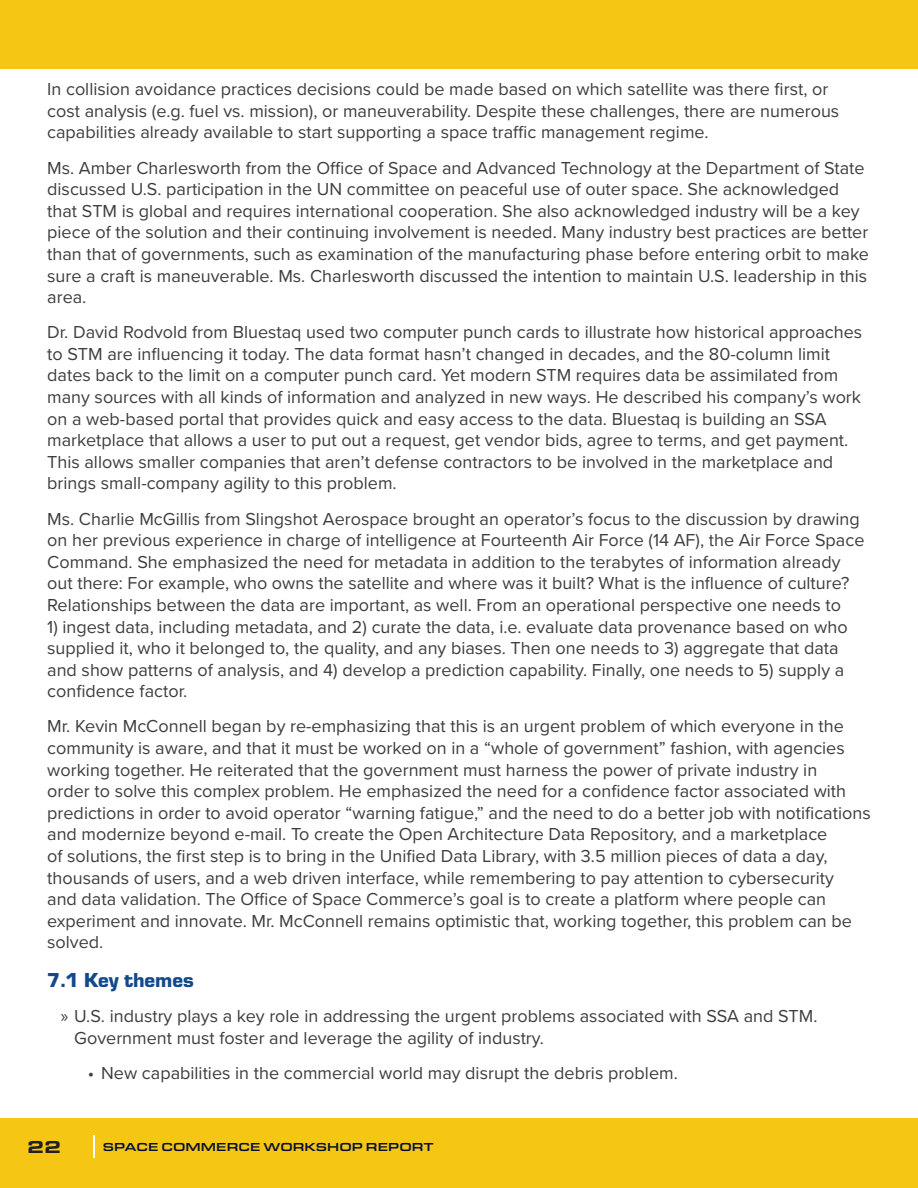
<style>
.page{position:relative;width:918px;height:1188px;background:#fff}
.page>*{position:absolute;margin:0;border:0;box-sizing:border-box;transform-origin:0 0}
.t1{font:900 21px "Eurostile";color:#12498b}
.t2{font:18px/21.6px "Proxima Nova";color:#3e3e3f}
.t3{font:900 18px "Eurostile Ext";color:#231f20}
.t4{font:500 12px "Eurostile Ext";color:#071134}
.s1{font-family:"Myriad Pro"}
</style>
<div class="page">
<div style="left:0;top:0;width:918px;height:69px;background:#f5c614"></div>
<div style="left:0;top:1119px;width:918px;height:69px;background:#f5c614"></div>
<hr style="left:93px;top:1135px;width:2px;height:23px;background:#fff">
<p class="t2" style="left:47px;top:78px;width:794px">In collision avoidance practices decisions could be made based on which satellite was there first, or cost analysis (e.g. fuel vs. mission), or maneuverability. Despite these challenges, there are numerous capabilities already available to start supporting a space traffic management regime.</p>
<p class="t2" style="left:47px;top:156px;width:823px">Ms. Amber Charlesworth from the Office of Space and Advanced Technology at the Department of State discussed U.S. participation in the UN committee on peaceful use of outer space. She acknowledged that STM is global and requires international cooperation. She also acknowledged industry will be a key piece of the solution and their continuing involvement is needed. Many industry best practices are better than that of governments, such as examination of the manufacturing phase before entering orbit to make sure a craft is maneuverable. Ms. Charlesworth discussed the intention to maintain U.S. leadership in this area.</p>
<p class="t2" style="left:47px;top:321px;width:817px">Dr. David Rodvold from Bluestaq used two computer punch cards to illustrate how historical approaches to STM are influencing it today. The data format hasn’t changed in decades, and the 80-column limit dates back to the limit on a computer punch card. Yet modern STM requires data be assimilated from many sources with all kinds of information and analyzed in new ways. He described his company’s work on a web-based portal that provides quick and easy access to the data. Bluestaq is building an SSA marketplace that allows a user to put out a request, get vendor bids, agree to terms, and get payment.<br>This allows smaller companies that aren’t defense contractors to be involved in the marketplace and brings small-company agility to this problem.</p>
<p class="t2" style="left:47px;top:507px;width:819px">Ms. Charlie McGillis from Slingshot Aerospace brought an operator’s focus to the discussion by drawing on her previous experience in charge of intelligence at Fourteenth Air Force (14 AF), the Air Force Space Command. She emphasized the need for metadata in addition to the terabytes of information already out there: For example, who owns the satellite and where was it built? What is the influence of culture?<br>Relationships between the data are important, as well. From an operational perspective one needs to</p>
<p class="t2" style="left:47px;top:615px;width:802px">1) ingest data, including metadata, and 2) curate the data, i.e. evaluate data provenance based on who supplied it, who it belonged to, the quality, and any biases. Then one needs to 3) aggregate that data and show patterns of analysis, and 4) develop a prediction capability. Finally, one needs to 5) supply a confidence factor.</p>
<p class="t2" style="left:47px;top:715px;width:825px">Mr. Kevin McConnell began by re-emphasizing that this is an urgent problem of which everyone in the community is aware, and that it must be worked on in a “whole of government” fashion, with agencies working together. He reiterated that the government must harness the power of private industry in<br>order to solve this complex problem. He emphasized the need for a confidence factor associated with predictions in order to avoid operator “warning fatigue,” and the need to do a better job with notifications and modernize beyond e-mail. To create the Open Architecture Data Repository, and a marketplace<br>of solutions, the first step is to bring in the Unified Data Library, with 3.5 million pieces of data a day, thousands of users, and a web driven interface, while remembering to pay attention to cybersecurity<br>and data validation. The Office of Space Commerce’s goal is to create a platform where people can experiment and innovate. Mr. McConnell remains optimistic that, working together, this problem can be solved.</p>
<p class="t1" style="left:47px;top:965px;width:148px">7.1 Key themes</p>
<p class="t2" style="left:74px;top:1005px;width:745px;text-indent:-14px"><span class="s1">»</span> U.S. industry plays a key role in addressing the urgent problems associated with SSA and STM.<br>Government must foster and leverage the agility of industry.</p>
<p class="t2" style="left:88px;top:1061px;width:592px">• New capabilities in the commercial world may disrupt the debris problem.</p>
<p class="t3" style="left:27px;top:1134px;width:36px">22</p>
<p class="t4" style="left:103px;top:1138px;width:332px">SPACE COMMERCE WORKSHOP REPORT</p>
</div>
